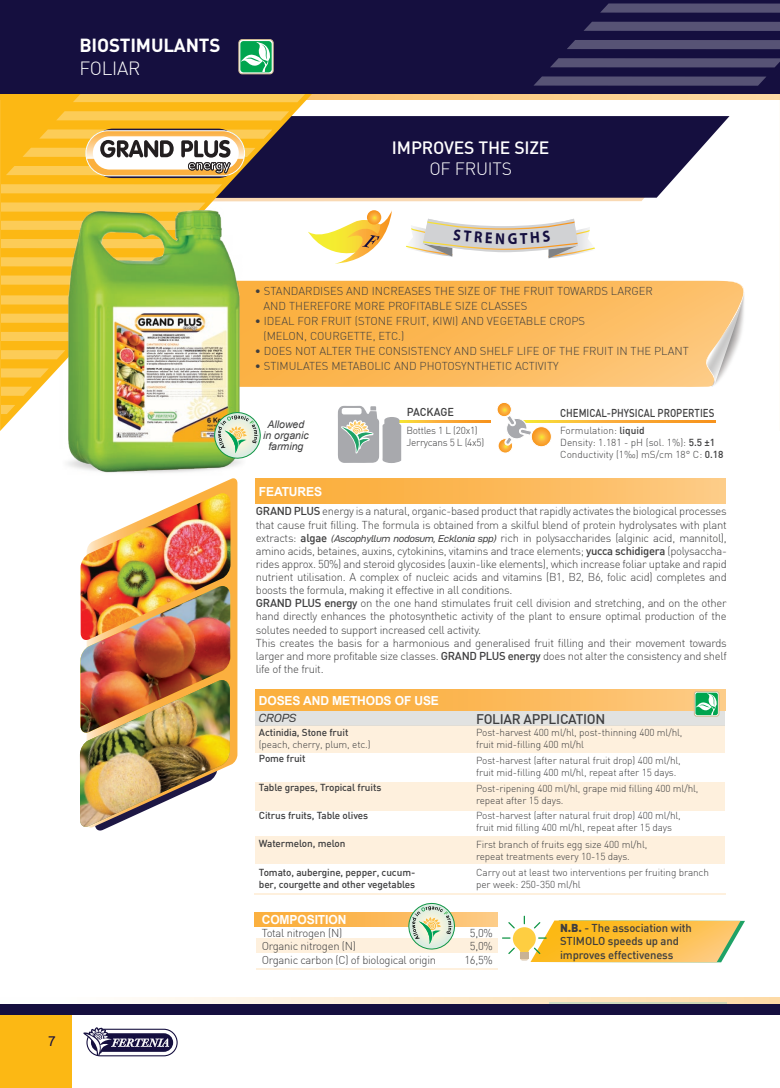
<style>
.page{position:relative;width:780px;height:1088px;background:#fff}
.page>*{position:absolute;margin:0;border:0;box-sizing:border-box;transform-origin:0 0}
.t1{font:700 18.75px "DIN";letter-spacing:-.01em;color:#fff}
.t2{font:300 18.75px "DIN";letter-spacing:-.01em;color:#fff}
.t3{font:500 17.5px "DIN";letter-spacing:-.01em;color:#fff}
.t4{font:300 17.5px "DIN";letter-spacing:-.01em;color:#fff}
.t5{font:700 16px "Myriad Pro";color:#150f3f;scale:.88 1}
.t6{font:500 13.75px "DIN";letter-spacing:-.02em;color:#3e3e3f}
.t7{font:13.75px "Arial";color:#150f3f}
.t8{font:700 12.5px "Arial";letter-spacing:-.01em;color:#fff}
.t9{font:11.88px "D DIN Exp Italic";letter-spacing:-.02em;color:#3e3e3f}
.t10{font:300 11.25px/13.1px "DIN";letter-spacing:-.025em;color:#3e3e3f}
.t11{font:300 11.25px/15px "DIN";color:#3e3e3f}
.t12{font:500 11.25px/13.5px "DIN";letter-spacing:-.01em;color:#3e3e3f}
.t13{font:500 11.25px "DIN";letter-spacing:-.01em;color:#3e3e3f;scale:.86 1}
.t14{font:italic 10.5px/11px "Arial";color:#3e3e3f;text-align:center}
.t15{font:300 10px/12px "DIN";letter-spacing:-.01em;color:#3e3e3f}
.t16{font:500 10px/12px "DIN";letter-spacing:-.01em;color:#3e3e3f}
.s1{font-weight:500}
.s2{font-family:"D DIN Exp Italic";font-weight:400;font-size:10px}
.s3{font-family:"DIN Black Alternate";font-weight:400}
</style>
<div class="page">
<svg style="left:327px;top:478px;width:398px;height:25px;background:#fcbb5e"></svg>
<svg style="left:321px;top:198px;width:323px;height:3px"></svg>
<svg style="left:321px;top:116px;width:408px;height:82px;background:#28224e"></svg>
<svg style="left:321px;top:93px;width:459px;height:7px;background:#dbb37e"></svg>
<svg style="left:0;top:93px;width:321px;height:285px;fill:#fcb814"></svg>
<svg style="left:1px;top:184px;width:221px;height:9px;background:#fbca53"></svg>
<svg style="left:1px;top:202px;width:204px;height:10px"></svg>
<svg style="left:1px;top:221px;width:58px;height:9px"></svg>
<svg style="left:1px;top:239px;width:58px;height:9px"></svg>
<svg style="left:1px;top:257px;width:58px;height:9px"></svg>
<svg style="left:1px;top:275px;width:58px;height:10px"></svg>
<svg style="left:56px;top:111px;width:233px;height:9px;background:#fbca52"></svg>
<svg style="left:73px;top:93px;width:233px;height:9px;background:#e2b652"></svg>
<svg style="left:1px;top:314px;width:58px;height:9px"></svg>
<svg style="left:1px;top:332px;width:58px;height:9px"></svg>
<svg style="left:1px;top:350px;width:58px;height:9px"></svg>
<svg style="left:1px;top:368px;width:48px;height:9px"></svg>
<svg style="left:1px;top:295px;width:58px;height:10px"></svg>
<img style="left:0;top:378px;width:327px;height:169px">
<svg style="left:245px;top:279px;width:454px;height:108px;background:#fbb95a"></svg>
<svg style="left:699px;top:280px;width:45px;height:107px"></svg>
<svg style="left:139px;top:997px;width:641px;height:7px;background:#fdeace"></svg>
<svg style="left:532px;top:420px;width:183px;height:2px"></svg>
<svg style="left:497px;top:402px;width:14px;height:15px"></svg>
<div style="left:497px;top:402px;width:14px;height:15px;border:1px solid #fff;border-radius:50%"></div>
<svg style="left:498px;top:415px;width:34px;height:38px"></svg>
<svg style="left:531px;top:427px;width:20px;height:20px"></svg>
<div style="left:531px;top:426px;width:20px;height:21px;border:1px solid #fff;border-radius:50%"></div>
<svg style="left:254px;top:912px;width:243px;height:14px;background:#fbb855"></svg>
<hr style="left:549px;top:1002px;width:178px;height:2px;background:#57c3c1">
<div style="left:256px;top:938px;width:241px;height:14px;background:#fef0dd"></div>
<hr style="left:256px;top:968px;width:241px;height:1px;background:#fdcd8a">
<div style="left:0;top:1014px;width:71px;height:74px;background:#fcb814"></div>
<svg style="left:83px;top:1027px;width:93px;height:29px"></svg>
<div style="left:0;top:1004px;width:780px;height:10px;background:#150f3f"></div>
<div style="left:0;top:0;width:780px;height:93px;background:#150f3f"></div>
<svg style="left:401px;top:420px;width:89px;height:2px"></svg>
<svg style="left:338px;top:406px;width:63px;height:57px"></svg>
<div style="left:567px;top:40px;width:212px;height:9px;background:#575375"></div>
<svg style="left:550px;top:58px;width:229px;height:9px;background:#534f72"></svg>
<svg style="left:534px;top:76px;width:232px;height:10px;background:#4f4b6e"></svg>
<svg style="left:600px;top:3px;width:179px;height:10px;background:#4f4b6f"></svg>
<div style="left:584px;top:22px;width:195px;height:9px;background:#575375"></div>
<svg style="left:87px;top:478px;width:150px;height:351px"></svg>
<img style="left:81px;top:493px;width:149px;height:91px">
<img style="left:80px;top:584px;width:150px;height:244px">
<img style="left:80px;top:586px;width:150px;height:148px">
<div style="left:255px;top:725px;width:470px;height:28px;background:#fef0dd"></div>
<div style="left:255px;top:782px;width:470px;height:29px;background:#fef0dd"></div>
<div style="left:255px;top:707px;width:470px;height:18px;background:#e1e2e1"></div>
<div style="left:255px;top:689px;width:470px;height:22px;background:linear-gradient(to right,#fbab34,#fdc77f)"></div>
<div style="left:255px;top:837px;width:470px;height:27px;background:#fef0dd"></div>
<hr style="left:254px;top:893px;width:471px;height:2px;background:#fdcd8a">
<div style="left:694px;top:691px;width:25px;height:25px;border:1px solid #cfb990;border-radius:2px"></div>
<svg style="left:695px;top:693px;width:23px;height:22px"></svg>
<svg style="left:308px;top:210px;width:84px;height:54px"></svg>
<svg style="left:6px;top:129px;width:266px;height:49px"></svg>
<img style="left:59px;top:208px;width:186px;height:267px">
<svg style="left:502px;top:916px;width:243px;height:46px"></svg>
<div style="left:239px;top:40px;width:34px;height:34px;background:#fff;border-radius:3px"></div>
<div style="left:238px;top:39px;width:35px;height:35px;border:1px solid #cfba90;border-radius:3px"></div>
<svg style="left:240px;top:41px;width:32px;height:31px"></svg>
<svg style="left:241px;top:42px;width:31px;height:30px"></svg>
<svg style="left:214px;top:412px;width:47px;height:47px;background:#c0d3b0"></svg>
<svg style="left:408px;top:902px;width:47px;height:48px"></svg>
<svg style="left:406px;top:219px;width:189px;height:39px"></svg>
<h1 class="t1" style="left:79px;top:33px;width:142px">BIOSTIMULANTS</h1>
<h1 class="t2" style="left:79px;top:56px;width:63px">FOLIAR</h1>
<p class="t7" style="left:48px;top:1031px;width:9px">7</p>
<h2 class="t3" style="left:392px;top:136px;width:159px">IMPROVES THE SIZE</h2>
<h2 class="t4" style="left:429px;top:158px;width:84px">OF FRUITS</h2>
<h3 class="t5" style="left:507px;top:229px;width:13px">G</h3>
<p class="t11" style="left:263px;top:284px;width:391px;text-indent:-9px">• STANDARDISES AND INCREASES THE SIZE OF THE FRUIT TOWARDS LARGER<br>AND THEREFORE MORE PROFITABLE SIZE CLASSES</p>
<p class="t11" style="left:263px;top:314px;width:323px;text-indent:-9px">• IDEAL FOR FRUIT (STONE FRUIT, KIWI) AND VEGETABLE CROPS (MELON, COURGETTE, ETC.)</p>
<p class="t11" style="left:255px;top:344px;width:435px">• DOES NOT ALTER THE CONSISTENCY AND SHELF LIFE OF THE FRUIT IN THE PLANT</p>
<p class="t11" style="left:255px;top:359px;width:305px">• STIMULATES METABOLIC AND PHOTOSYNTHETIC ACTIVITY</p>
<p class="t14" style="left:263px;top:419px;width:47px">Allowed in organic farming</p>
<p class="t8" style="left:259px;top:483px;width:65px">FEATURES</p>
<p class="t12" style="left:407px;top:404px;width:49px">PACKAGE</p>
<p class="t15" style="left:406px;top:424px;width:79px">Bottles 1 L (20x1)<br>Jerrycans 5 L (4x5)</p>
<p class="t13" style="left:560px;top:406px;width:181px">CHEMICAL-PHYSICAL PROPERTIES</p>
<p class="t15" style="left:560px;top:424px;width:165px">Formulation: <span class="s1">liquid<br></span>Density: 1.181 - pH (sol. 1%): <span class="s1">5.5 ±1<br></span>Conductivity (1‰) mS/cm 18° C: <span class="s1">0.18</span></p>
<p class="t10" style="left:256px;top:505px;width:472px"><span class="s1">GRAND PLUS</span> energy is a natural, organic-based product that rapidly activates the biological processes that cause fruit filling. The formula is obtained from a skilful blend of protein hydrolysates with plant extracts: <span class="s1">algae</span> <span class="s2">(Ascophyllum nodosum, Ecklonia spp)</span> rich in polysaccharides (alginic acid, mannitol), amino acids, betaines, auxins, cytokinins, vitamins and trace elements; <span class="s1">yucca schidigera</span> (polysaccha&shy;rides approx. 50%) and steroid glycosides (auxin-like elements), which increase foliar uptake and rapid nutrient utilisation. A complex of nucleic acids and vitamins (B1, B2, B6, folic acid) completes and boosts the formula, making it effective in all conditions.<br><span class="s1">GRAND PLUS energy</span> on the one hand stimulates fruit cell division and stretching, and on the other hand directly enhances the photosynthetic activity of the plant to ensure optimal production of the solutes needed to support increased cell activity.<br>This creates the basis for a harmonious and generalised fruit filling and their movement towards larger and more profitable size classes. <span class="s1">GRAND PLUS energy</span> does not alter the consistency and shelf life of the fruit.</p>
<p class="t8" style="left:259px;top:692px;width:181px">DOSES AND METHODS OF USE</p>
<p class="t9" style="left:258px;top:711px;width:39px">CROPS</p>
<p class="t6" style="left:476px;top:710px;width:131px">FOLIAR APPLICATION</p>
<p class="t15" style="left:476px;top:726px;width:208px">Post-harvest 400 ml/hl, post-thinning 400 ml/hl, fruit mid-filling 400 ml/hl</p>
<p class="t15" style="left:476px;top:755px;width:206px">Post-harvest (after natural fruit drop) 400 ml/hl, fruit mid-filling 400 ml/hl, repeat after 15 days.</p>
<p class="t15" style="left:476px;top:782px;width:224px">Post-ripening 400 ml/hl, grape mid filling 400 ml/hl, repeat after 15 days.</p>
<p class="t15" style="left:476px;top:809px;width:206px">Post-harvest (after natural fruit drop) 400 ml/hl, fruit mid filling 400 ml/hl, repeat after 15 days</p>
<p class="t15" style="left:476px;top:838px;width:173px">First branch of fruits egg size 400 ml/hl, repeat treatments every 10-15 days.</p>
<p class="t15" style="left:476px;top:866px;width:234px">Carry out at least two interventions per fruiting branch per week: 250-350 ml/hl</p>
<p class="t12" style="left:560px;top:920px;width:133px"><span class="s3">N.B.</span> - The association with<br>STIMOLO speeds up and improves effectiveness</p>
<p class="t16" style="left:259px;top:726px;width:91px">Actinidia, Stone fruit</p>
<p class="t15" style="left:259px;top:738px;width:113px">(peach, cherry, plum, etc.)</p>
<p class="t16" style="left:259px;top:752px;width:48px">Pome fruit</p>
<p class="t16" style="left:259px;top:781px;width:124px">Table grapes, Tropical fruits</p>
<p class="t16" style="left:259px;top:809px;width:111px">Citrus fruits, Table olives</p>
<p class="t16" style="left:259px;top:837px;width:88px">Watermelon, melon</p>
<p class="t16" style="left:259px;top:866px;width:158px">Tomato, aubergine, pepper, cucum&shy;ber, courgette and other vegetables</p>
<p class="t8" style="left:262px;top:911px;width:86px">COMPOSITION</p>
<p class="t10" style="left:262px;top:926px;width:176px;line-height:13.5px">Total nitrogen (N)<br>Organic nitrogen (N)<br>Organic carbon (C) of biological origin</p>
<p class="t10" style="left:464px;top:926px;width:30px;line-height:13.5px;text-align:center">5,0%<br>5,0%<br>16,5%</p>
</div>
